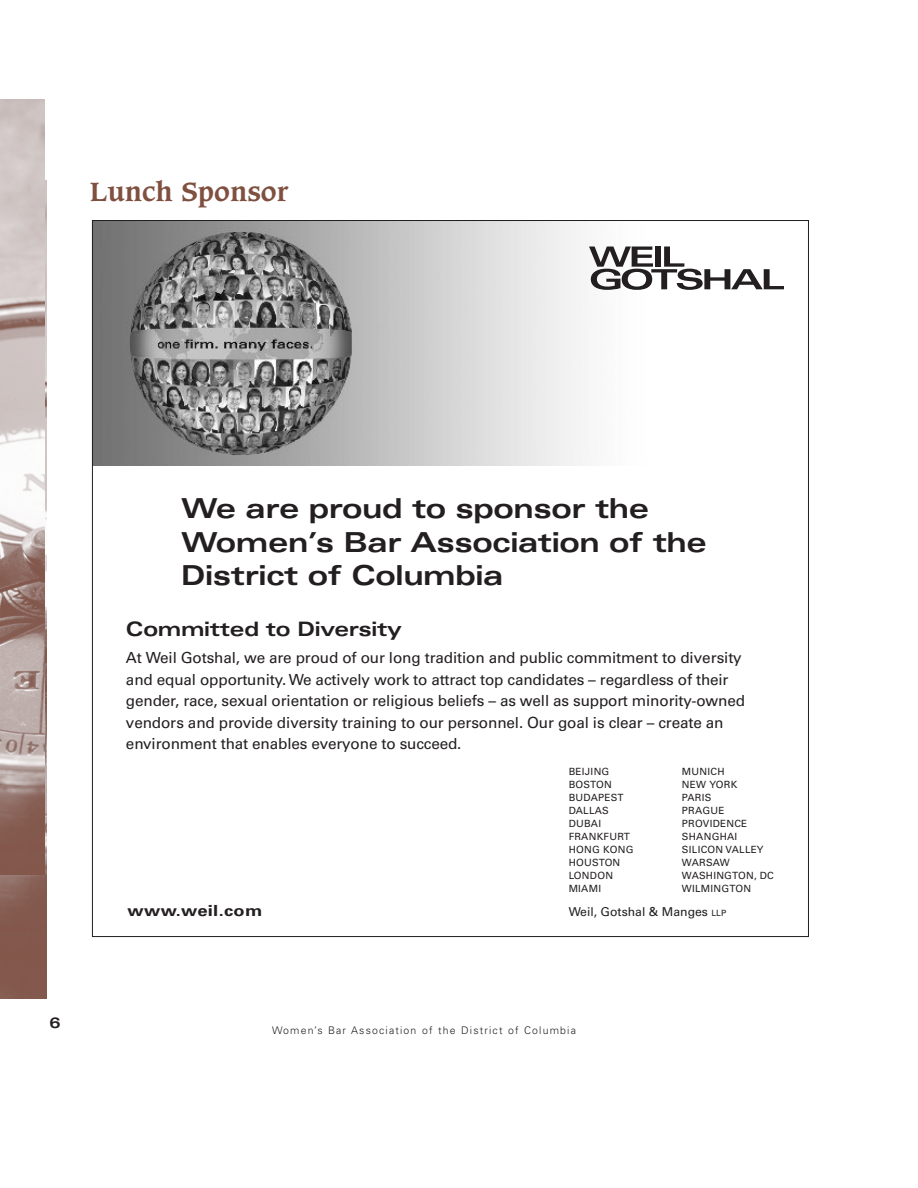
<style>
.page{position:relative;width:918px;height:1188px;background:#fff}
.page>*{position:absolute;margin:0;border:0;box-sizing:border-box;transform-origin:0 0}
.t1{font:27.6px/33.6px "Univers Bold Ext+KDNQLH";letter-spacing:-.015em;color:#231f20}
.t2{font:700 25.5px "Caxton";color:#7f5040;scale:1.05 1}
.t3{font:19.95px "Univers Bold Ext+KDNQLH";letter-spacing:-.015em;color:#231f20}
.t4{font:15.3px/21.5px "Univers+FEJDZK";letter-spacing:-.01em;color:#231f20}
.t5{font:15.3px "Univers Bold+FOZEPD";letter-spacing:.015em;color:#231f20;scale:1.2 1}
.t6{font:700 expanded 15px "Univers LT Std";color:#231f20}
.t7{font:12.3px "Univers+FEJDZK";color:#231f20}
.t8{font:300 10.5px "Univers LT Std";letter-spacing:.11em;color:#231f20}
.t9{font:9.9px/13px "Univers+FEJDZK";letter-spacing:.025em;color:#231f20}
.s1{font-family:"Univers SC700+SCCFYK";font-size:8.55px}
</style>
<div class="page">
<img style="left:0;top:180px;width:46px;height:819px">
<img style="left:0;top:99px;width:45px;height:775px">
<img style="left:94px;top:222px;width:576px;height:244px">
<svg style="left:589px;top:247px;width:195px;height:43px"></svg>
<h2 class="t2" style="left:90px;top:180px;width:190px">Lunch Sponsor</h2>
<p class="t6" style="left:50px;top:1017px;width:13px">6</p>
<h1 class="t1" style="left:181px;top:494px;width:527px">We are proud to sponsor the<br>Women’s Bar Association of the<br>District of Columbia</h1>
<h3 class="t3" style="left:126px;top:621px;width:277px">Committed to Diversity</h3>
<p class="t4" style="left:126px;top:649px;width:621px">At Weil Gotshal, we are proud of our long tradition and public commitment to diversity and equal opportunity. We actively work to attract top candidates – regardless of their gender, race, sexual orientation or religious beliefs – as well as support minority-owned vendors and provide diversity training to our personnel. Our goal is clear – create an environment that enables everyone to succeed.</p>
<p class="t5" style="left:128px;top:905px;width:114px">www.weil.com</p>
<p class="t9" style="left:569px;top:766px;width:66px">BEIJING<br>BOSTON<br>BUDAPEST<br>DALLAS<br>DUBAI<br>FRANKFURT<br>HONG KONG<br>HOUSTON<br>LONDON<br>MIAMI</p>
<p class="t9" style="left:682px;top:766px;width:93px">MUNICH<br>NEW YORK<br>PARIS<br>PRAGUE<br>PROVIDENCE<br>SHANGHAI<br>SILICON VALLEY<br>WARSAW<br>WASHINGTON, DC<br>WILMINGTON</p>
<p class="t7" style="left:569px;top:908px;width:159px">Weil, Gotshal &amp; Manges <span class="s1">LLP</span></p>
<p class="t8" style="left:272px;top:1026px;width:305px">Women’s Bar Association of the District of Columbia</p>
</div>
